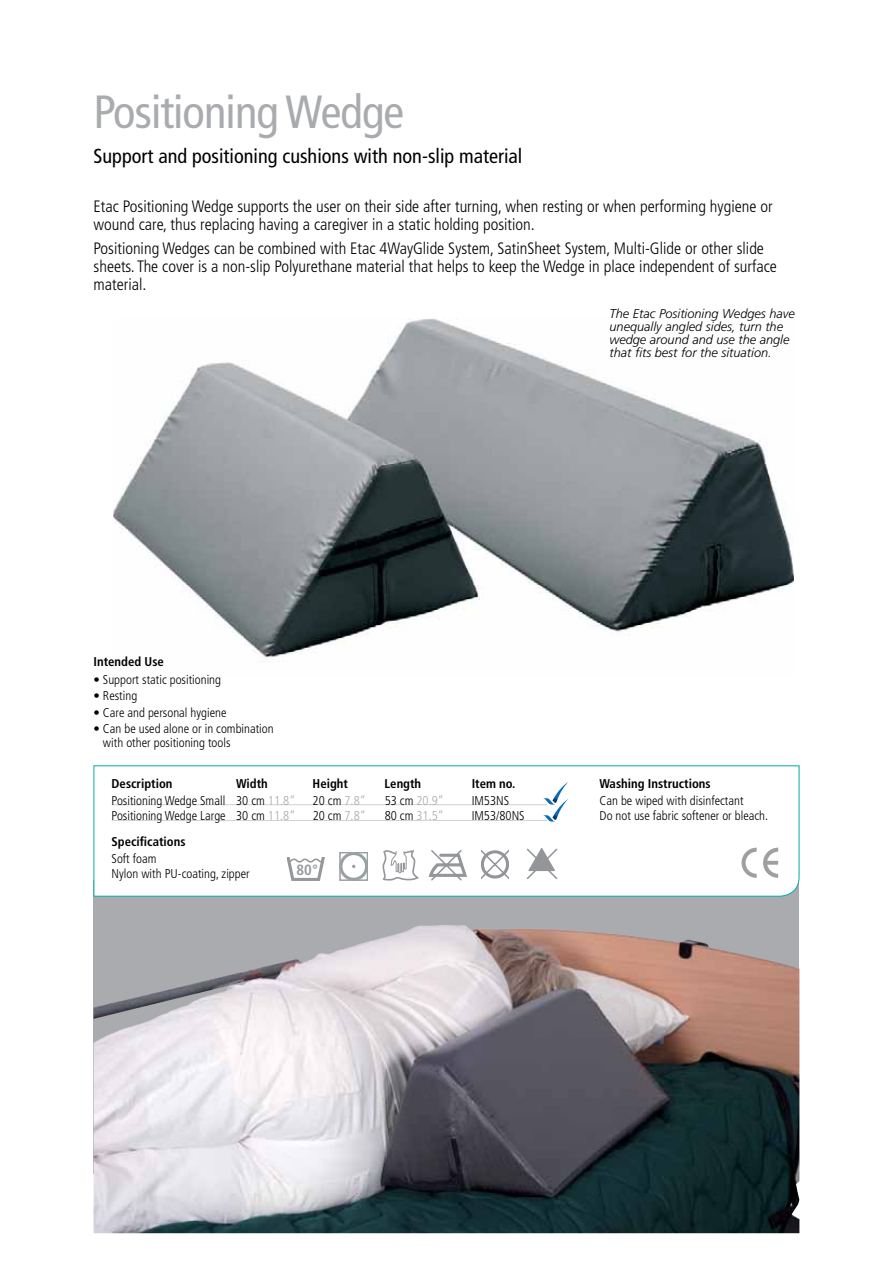
<style>
.page{position:relative;width:893px;height:1263px;background:#fff}
.page>*{position:absolute;margin:0;border:0;box-sizing:border-box;transform-origin:0 0}
.t1{font:condensed 46.5px "Frutiger";letter-spacing:-.02em;color:#a9abae}
.t2{font:condensed 20.25px "Frutiger";color:#000}
.t3{font:300 condensed 16.5px/18px "Frutiger";color:#000}
.t4{font:700 condensed 14.85px "Frutiger";color:#95979a}
.t5{font:300 condensed 12.75px/15.8px "Frutiger";color:#000}
.t6{font:italic 300 12.75px/12.8px "Frutiger";color:#000}
.t7{font:700 condensed 12.75px "Frutiger";color:#000}
.t8{font:300 condensed 12.75px "Frutiger";color:#a9abae}
.s1{color:#a9abae}
.s2{color:#000}
</style>
<div class="page">
<div style="left:94px;top:880px;width:705px;height:294px;background:#a9abae"></div>
<img style="left:114px;top:319px;width:680px;height:344px">
<svg style="left:93px;top:765px;width:707px;height:132px"></svg>
<svg style="left:287px;top:855px;width:39px;height:25px"></svg>
<svg style="left:481px;top:849px;width:28px;height:31px"></svg>
<svg style="left:527px;top:848px;width:30px;height:31px"></svg>
<svg style="left:339px;top:852px;width:29px;height:28px"></svg>
<svg style="left:429px;top:850px;width:38px;height:30px"></svg>
<svg style="left:382px;top:850px;width:37px;height:30px"></svg>
<svg style="left:741px;top:848px;width:16px;height:30px"></svg>
<svg style="left:763px;top:848px;width:15px;height:30px"></svg>
<img style="left:94px;top:925px;width:705px;height:308px">
<hr style="left:112px;top:804px;width:435px;height:1px;background:#cfd1d2">
<hr style="left:112px;top:820px;width:435px;height:1px;background:#cfd1d2">
<svg style="left:542px;top:782px;width:26px;height:39px"></svg>
<h1 class="t1" style="left:94px;top:85px;width:312px">Positioning Wedge</h1>
<p class="t2" style="left:94px;top:144px;width:430px">Support and positioning cushions with non-slip material</p>
<p class="t3" style="left:94px;top:198px;width:680px">Etac Positioning Wedge supports the user on their side after turning, when resting or when performing hygiene or wound care, thus replacing having a caregiver in a static holding position.</p>
<p class="t3" style="left:94px;top:240px;width:685px">Positioning Wedges can be combined with Etac 4WayGlide System, SatinSheet System, Multi-Glide or other slide sheets. The cover is a non-slip Polyurethane material that helps to keep the Wedge in place independent of surface material.</p>
<p class="t6" style="left:609px;top:307px;width:187px">The Etac Positioning Wedges have unequally angled sides, turn the wedge around and use the angle that fits best for the situation.</p>
<p class="t7" style="left:94px;top:654px;width:72px">Intended Use</p>
<p class="t5" style="left:94px;top:671px;width:129px">• Support static positioning</p>
<p class="t5" style="left:94px;top:688px;width:45px">• Resting</p>
<p class="t5" style="left:94px;top:704px;width:134px">• Care and personal hygiene</p>
<p class="t5" style="left:103px;top:722px;width:172px;line-height:13.5px;text-indent:-9px">• Can be used alone or in combination with other positioning tools</p>
<p class="t7" style="left:112px;top:776px;width:62px">Description</p>
<p class="t7" style="left:236px;top:776px;width:33px">Width</p>
<p class="t7" style="left:313px;top:776px;width:37px">Height</p>
<p class="t7" style="left:385px;top:776px;width:38px">Length</p>
<p class="t7" style="left:472px;top:776px;width:45px">Item no.</p>
<p class="t5" style="left:112px;top:792px;width:185px">Positioning Wedge Small 30 cm <span class="s1">11.8”</span></p>
<p class="t5" style="left:313px;top:792px;width:55px">20 cm <span class="s1">7.8”</span></p>
<p class="t8" style="left:385px;top:793px;width:61px"><span class="s2">53 cm</span> 20.9”</p>
<p class="t5" style="left:472px;top:792px;width:39px">IM53NS</p>
<p class="t5" style="left:112px;top:808px;width:185px">Positioning Wedge Large 30 cm <span class="s1">11.8”</span></p>
<p class="t5" style="left:313px;top:808px;width:55px">20 cm <span class="s1">7.8”</span></p>
<p class="t8" style="left:385px;top:809px;width:61px"><span class="s2">80 cm</span> 31.5”</p>
<p class="t5" style="left:472px;top:808px;width:55px">IM53/80NS</p>
<p class="t7" style="left:112px;top:833px;width:75px">Specifications</p>
<p class="t5" style="left:112px;top:850px;width:140px">Soft foam<br>Nylon with PU-coating, zipper</p>
<p class="t4" style="left:297px;top:861px;width:23px">80°</p>
<p class="t7" style="left:600px;top:776px;width:113px">Washing Instructions</p>
<p class="t5" style="left:600px;top:792px;width:170px">Can be wiped with disinfectant<br>Do not use fabric softener or bleach.</p>
</div>
